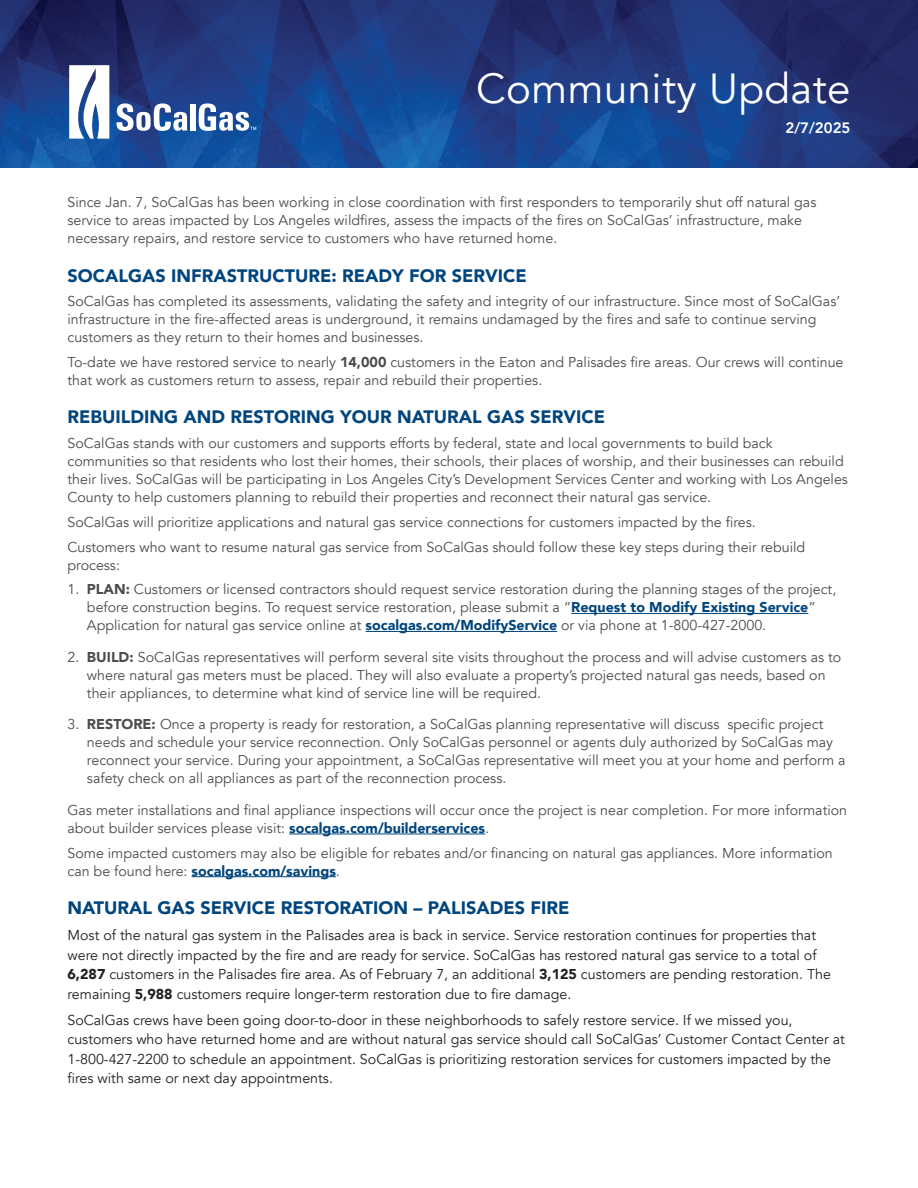
<style>
.page{position:relative;width:918px;height:1188px;background:#fff}
.page>*{position:absolute;margin:0;border:0;box-sizing:border-box;transform-origin:0 0}
.t1{font:42px "Avenir";letter-spacing:.01em;color:#fff}
.t2{font:900 18px "Avenir";color:#00457d}
.t3{font:800 15px "Avenir";color:#fff}
.t4{font:14.25px/18px "Avenir";color:#4b4c4d}
.t5{font:14.25px/19.5px "Avenir";color:#231f20}
.s1{font-weight:900}
.s2{font-weight:900;color:#00457d}
</style>
<div class="page">
<img style="left:0;top:0;width:918px;height:167px">
<svg style="left:69px;top:65px;width:40px;height:74px"></svg>
<svg style="left:117px;top:103px;width:70px;height:28px"></svg>
<div style="left:190px;top:104px;width:6px;height:27px;background:#fff"></div>
<svg style="left:199px;top:103px;width:57px;height:28px"></svg>
<hr style="left:571px;top:613px;width:237px;height:1px;background:#00457d">
<hr style="left:366px;top:631px;width:191px;height:1px;background:#00457d">
<hr style="left:289px;top:834px;width:196px;height:1px;background:#00457d">
<hr style="left:192px;top:876px;width:144px;height:1px;background:#00457d">
<h1 class="t1" style="left:476px;top:64px;width:376px">Community Update</h1>
<p class="t3" style="left:786px;top:116px;width:66px">2/7/2025</p>
<p class="t4" style="left:68px;top:194px;width:750px">Since Jan. 7, SoCalGas has been working in close coordination with first responders to temporarily shut off natural gas service to areas impacted by Los Angeles wildfires, assess the impacts of the fires on SoCalGas’ infrastructure, make necessary repairs, and restore service to customers who have returned home.</p>
<p class="t2" style="left:68px;top:260px;width:461px">SOCALGAS INFRASTRUCTURE: READY FOR SERVICE</p>
<p class="t4" style="left:68px;top:293px;width:774px">SoCalGas has completed its assessments, validating the safety and integrity of our infrastructure. Since most of SoCalGas’ infrastructure in the fire-affected areas is underground, it remains undamaged by the fires and safe to continue serving customers as they return to their homes and businesses.</p>
<p class="t4" style="left:68px;top:353px;width:778px">To-date we have restored service to nearly <span class="s1">14,000</span> customers in the Eaton and Palisades fire areas. Our crews will continue that work as customers return to assess, repair and rebuild their properties.</p>
<p class="t2" style="left:68px;top:402px;width:539px">REBUILDING AND RESTORING YOUR NATURAL GAS SERVICE</p>
<p class="t4" style="left:68px;top:434px;width:782px">SoCalGas stands with our customers and supports efforts by federal, state and local governments to build back communities so that residents who lost their homes, their schools, their places of worship, and their businesses can rebuild their lives. SoCalGas will be participating in Los Angeles City’s Development Services Center and working with Los Angeles County to help customers planning to rebuild their properties and reconnect their natural gas service.</p>
<p class="t4" style="left:68px;top:510px;width:739px;line-height:24.8px">SoCalGas will prioritize applications and natural gas service connections for customers impacted by the fires.<br>Customers who want to resume natural gas service from SoCalGas should follow these key steps during their rebuild</p>
<p class="t4" style="left:68px;top:556px;width:54px">process:</p>
<p class="t4" style="left:87px;top:581px;width:751px;text-indent:-19px">1. <span class="s1">PLAN:</span> Customers or licensed contractors should request service restoration during the planning stages of the project, before construction begins. To request service restoration, please submit a “<span class="s2">Request to Modify Existing Service</span>”<br>Application for natural gas service online at <span class="s2">socalgas.com/ModifyService</span> or via phone at 1-800-427-2000.</p>
<p class="t4" style="left:87px;top:648px;width:756px;text-indent:-19px">2. <span class="s1">BUILD:</span> SoCalGas representatives will perform several site visits throughout the process and will advise customers as to where natural gas meters must be placed. They will also evaluate a property’s projected natural gas needs, based on their appliances, to determine what kind of service line will be required.</p>
<p class="t4" style="left:87px;top:716px;width:760px;text-indent:-19px">3. <span class="s1">RESTORE:</span> Once a property is ready for restoration, a SoCalGas planning representative will discuss specific project needs and schedule your service reconnection. Only SoCalGas personnel or agents duly authorized by SoCalGas may reconnect your service. During your appointment, a SoCalGas representative will meet you at your home and perform a safety check on all appliances as part of the reconnection process.</p>
<p class="t4" style="left:68px;top:801px;width:781px">Gas meter installations and final appliance inspections will occur once the project is near completion. For more information about builder services please visit: <span class="s2">socalgas.com/builderservices</span>.</p>
<p class="t4" style="left:68px;top:844px;width:767px">Some impacted customers may also be eligible for rebates and/or financing on natural gas appliances. More information can be found here: <span class="s2">socalgas.com/savings</span>.</p>
<p class="t2" style="left:68px;top:892px;width:503px">NATURAL GAS SERVICE RESTORATION – PALISADES FIRE</p>
<p class="t5" style="left:68px;top:926px;width:765px">Most of the natural gas system in the Palisades area is back in service. Service restoration continues for properties that were not directly impacted by the fire and are ready for service. SoCalGas has restored natural gas service to a total of <span class="s1">6,287</span> customers in the Palisades fire area. As of February 7, an additional <span class="s1">3,125</span> customers are pending restoration. The remaining <span class="s1">5,988</span> customers require longer-term restoration due to fire damage.</p>
<p class="t5" style="left:68px;top:1010px;width:779px">SoCalGas crews have been going door-to-door in these neighborhoods to safely restore service. If we missed you, customers who have returned home and are without natural gas service should call SoCalGas’ Customer Contact Center at 1-800-427-2200 to schedule an appointment. SoCalGas is prioritizing restoration services for customers impacted by the fires with same or next day appointments.</p>
</div>
